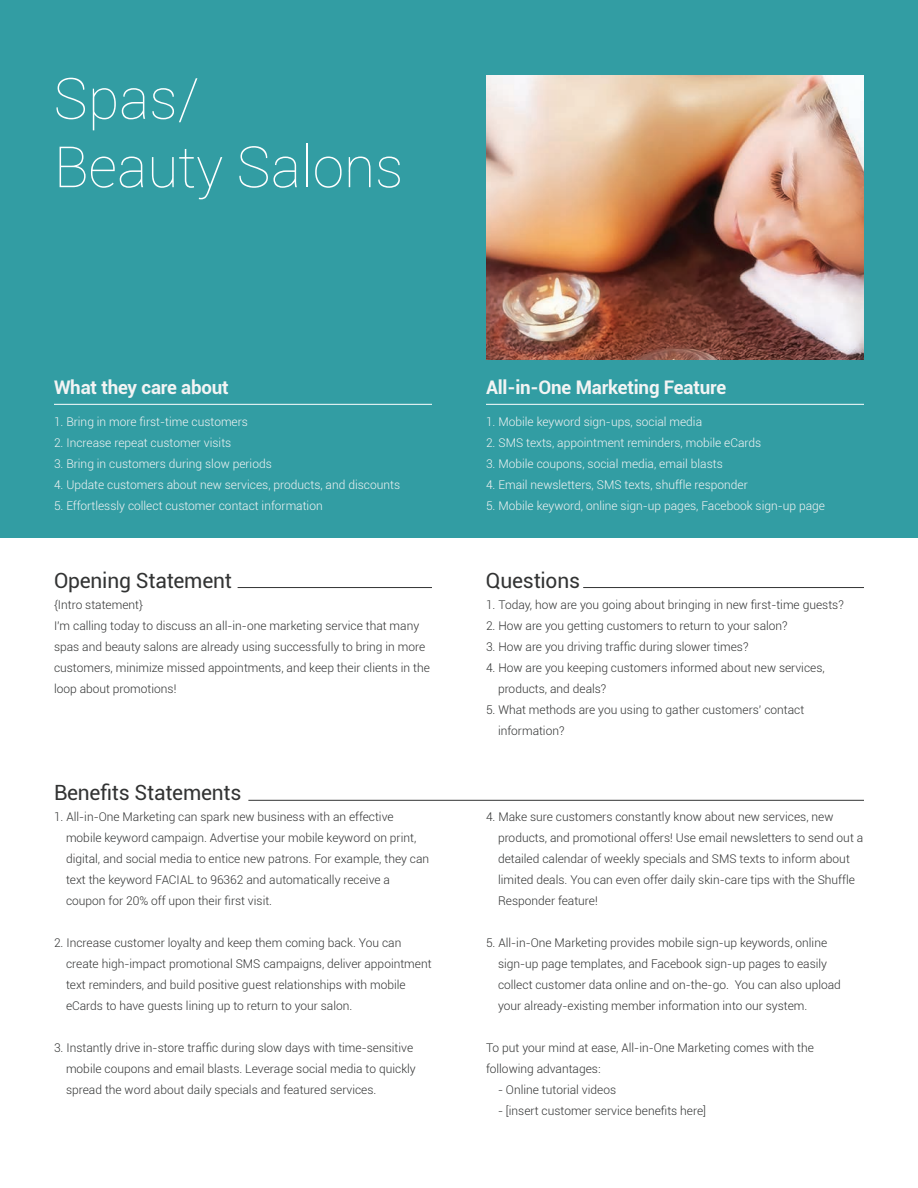
<style>
.page{position:relative;width:918px;height:1188px;background:#fff}
.page>*{position:absolute;margin:0;border:0;box-sizing:border-box;transform-origin:0 0}
.t1{font:100 57px/68.4px "Roboto";color:#fff}
.t2{font:21px "Roboto";letter-spacing:-.01em;color:#323333}
.t3{font:700 18.75px "Roboto";letter-spacing:-.01em;color:#f3f4f4}
.t4{font:300 12px/21px "Roboto";color:#323333}
.t5{font:300 12px "Roboto";color:#f3f4f4}
</style>
<div class="page">
<div style="left:0;top:0;width:918px;height:537px;background:#329da3"></div>
<hr style="left:54px;top:404px;width:378px;height:1px;background:#fff">
<hr style="left:238px;top:587px;width:194px;height:1px;background:#323333">
<hr style="left:248px;top:800px;width:616px;height:1px;background:#323333">
<hr style="left:583px;top:587px;width:281px;height:1px;background:#323333">
<hr style="left:486px;top:404px;width:378px;height:1px;background:#fff">
<img style="left:486px;top:76px;width:378px;height:283px">
<h1 class="t1" style="left:54px;top:62px;width:351px">Spas/<br>Beauty Salons</h1>
<h3 class="t3" style="left:54px;top:374px;width:176px">What they care about</h3>
<h3 class="t3" style="left:486px;top:374px;width:242px">All-in-One Marketing Feature</h3>
<p class="t5" style="left:54px;top:414px;width:196px">1. Bring in more first-time customers</p>
<p class="t5" style="left:54px;top:435px;width:179px">2. Increase repeat customer visits</p>
<p class="t5" style="left:54px;top:456px;width:219px">3. Bring in customers during slow periods</p>
<p class="t5" style="left:54px;top:477px;width:348px">4. Update customers about new services, products, and discounts</p>
<p class="t5" style="left:54px;top:498px;width:270px">5. Effortlessly collect customer contact information</p>
<p class="t5" style="left:486px;top:414px;width:218px">1. Mobile keyword sign-ups, social media</p>
<p class="t5" style="left:486px;top:435px;width:277px">2. SMS texts, appointment reminders, mobile eCards</p>
<p class="t5" style="left:486px;top:456px;width:238px">3. Mobile coupons, social media, email blasts</p>
<p class="t5" style="left:486px;top:477px;width:263px">4. Email newsletters, SMS texts, shuffle responder</p>
<p class="t5" style="left:486px;top:498px;width:341px">5. Mobile keyword, online sign-up pages, Facebook sign-up page</p>
<h2 class="t2" style="left:54px;top:565px;width:180px">Opening Statement</h2>
<h2 class="t2" style="left:486px;top:565px;width:96px">Questions</h2>
<p class="t4" style="left:54px;top:593px;width:377px">{Intro statement}<br>I'm calling today to discuss an all-in-one marketing service that many spas and beauty salons are already using successfully to bring in more customers, minimize missed appointments, and keep their clients in the loop about promotions!</p>
<p class="t4" style="left:486px;top:593px;width:359px">1. Today, how are you going about bringing in new first-time guests?</p>
<p class="t4" style="left:486px;top:614px;width:303px">2. How are you getting customers to return to your salon?</p>
<p class="t4" style="left:486px;top:635px;width:264px">3. How are you driving traffic during slower times?</p>
<p class="t4" style="left:498px;top:656px;width:328px;text-indent:-12px">4. How are you keeping customers informed about new services, products, and deals?</p>
<p class="t4" style="left:498px;top:698px;width:308px;text-indent:-12px">5. What methods are you using to gather customers' contact information?</p>
<h2 class="t2" style="left:54px;top:778px;width:189px">Benefits Statements</h2>
<p class="t4" style="left:66px;top:806px;width:365px;text-indent:-12px">1. All-in-One Marketing can spark new business with an effective mobile keyword campaign. Advertise your mobile keyword on print, digital, and social media to entice new patrons. For example, they can text the keyword FACIAL to 96362 and automatically receive a coupon for 20% off upon their first visit.</p>
<p class="t4" style="left:66px;top:932px;width:367px;text-indent:-12px">2. Increase customer loyalty and keep them coming back. You can create high-impact promotional SMS campaigns, deliver appointment text reminders, and build positive guest relationships with mobile eCards to have guests lining up to return to your salon.</p>
<p class="t4" style="left:66px;top:1037px;width:351px;text-indent:-12px">3. Instantly drive in-store traffic during slow days with time-sensitive mobile coupons and email blasts. Leverage social media to quickly spread the word about daily specials and featured services.</p>
<p class="t4" style="left:498px;top:806px;width:367px;text-indent:-12px">4. Make sure customers constantly know about new services, new products, and promotional offers! Use email newsletters to send out a detailed calendar of weekly specials and SMS texts to inform about limited deals. You can even offer daily skin-care tips with the Shuffle Responder feature!</p>
<p class="t4" style="left:498px;top:932px;width:344px;text-indent:-12px">5. All-in-One Marketing provides mobile sign-up keywords, online sign-up page templates, and Facebook sign-up pages to easily collect customer data online and on-the-go. You can also upload your already-existing member information into our system.</p>
<p class="t4" style="left:486px;top:1037px;width:330px">To put your mind at ease, All-in-One Marketing comes with the following advantages:</p>
<p class="t4" style="left:498px;top:1079px;width:120px">- Online tutorial videos</p>
<p class="t4" style="left:498px;top:1100px;width:210px">- [insert customer service benefits here]</p>
</div>
